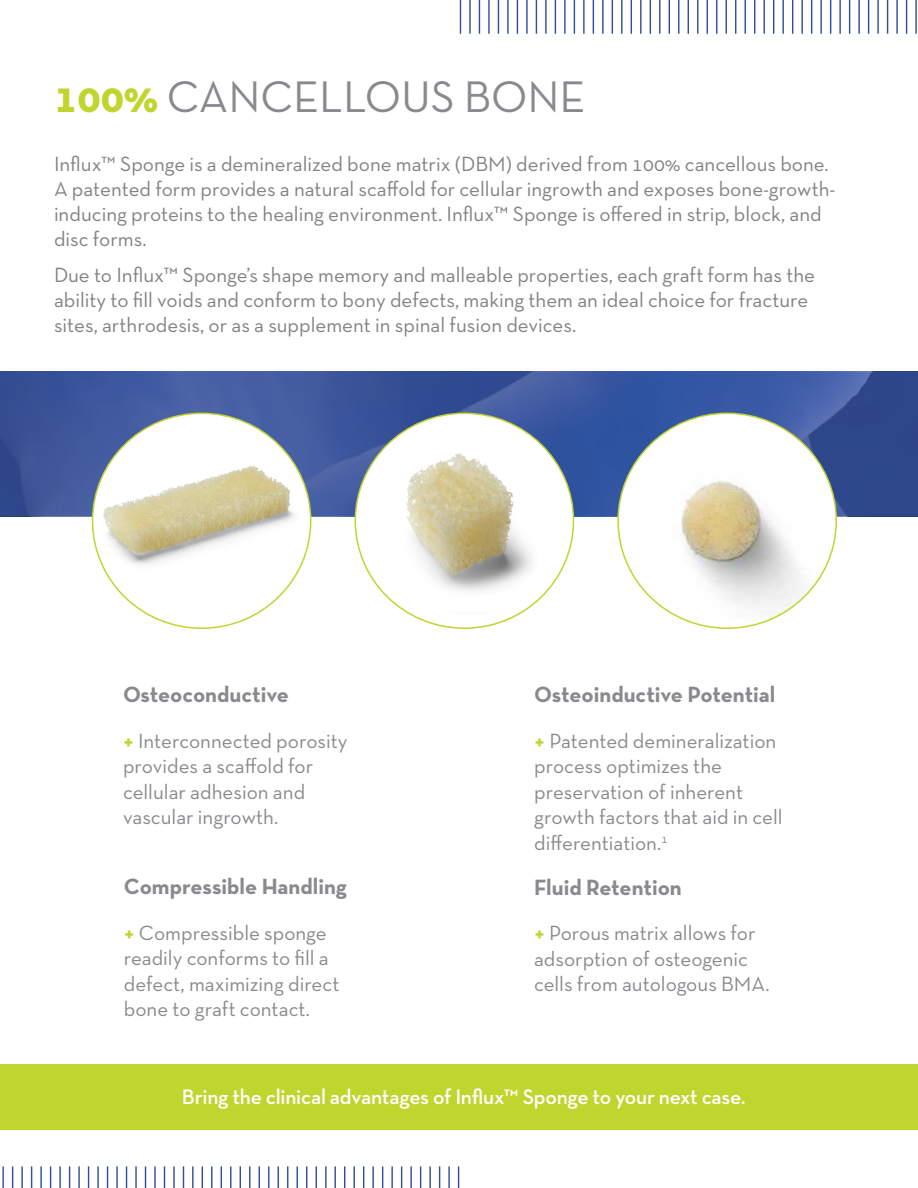
<style>
.page{position:relative;width:918px;height:1188px;background:#fff}
.page>*{position:absolute;margin:0;border:0;box-sizing:border-box;transform-origin:0 0}
.t1{font:45px "Neutra Text TF";color:#898a8e}
.t2{font:700 22.5px "Neutra Text TF";color:#898a8e}
.t3{font:600 21.3px "Neutra Text TF";letter-spacing:-.01em;color:#fff}
.t4{font:21px/25.2px "Neutra Text TF";color:#808285}
.t5{font:21px/25.5px "Neutra Text TF";color:#898a8e}
.s1{font-weight:700;color:#c1d52f}
.s2{font-weight:700;color:#c1d42f}
</style>
<div class="page">
<svg style="left:0;top:371px;width:918px;height:145px;background:#39549a"></svg>
<img style="left:93px;top:413px;width:218px;height:215px">
<img style="left:355px;top:413px;width:218px;height:215px">
<img style="left:618px;top:413px;width:218px;height:215px">
<div style="left:0;top:1064px;width:918px;height:65px;background:#c1d52f"></div>
<svg style="left:458px;top:1166px;width:1px;height:22px"></svg>
<hr style="left:448px;top:1166px;width:2px;height:22px;background:#304c9e">
<svg style="left:439px;top:1166px;width:1px;height:22px"></svg>
<hr style="left:429px;top:1166px;width:2px;height:22px;background:#304c9e">
<svg style="left:420px;top:1166px;width:1px;height:22px"></svg>
<hr style="left:410px;top:1166px;width:2px;height:22px;background:#304c9e">
<svg style="left:401px;top:1166px;width:1px;height:22px"></svg>
<hr style="left:391px;top:1166px;width:2px;height:22px;background:#304c9e">
<svg style="left:382px;top:1166px;width:1px;height:22px"></svg>
<hr style="left:372px;top:1166px;width:2px;height:22px;background:#304c9e">
<svg style="left:363px;top:1166px;width:1px;height:22px"></svg>
<hr style="left:353px;top:1166px;width:2px;height:22px;background:#304c9e">
<svg style="left:344px;top:1166px;width:1px;height:22px"></svg>
<svg style="left:335px;top:1166px;width:1px;height:22px"></svg>
<hr style="left:325px;top:1166px;width:2px;height:22px;background:#304c9e">
<svg style="left:316px;top:1166px;width:1px;height:22px"></svg>
<svg style="left:306px;top:1166px;width:1px;height:22px"></svg>
<svg style="left:297px;top:1166px;width:1px;height:22px"></svg>
<svg style="left:287px;top:1166px;width:1px;height:22px"></svg>
<svg style="left:278px;top:1166px;width:1px;height:22px"></svg>
<svg style="left:268px;top:1166px;width:1px;height:22px"></svg>
<svg style="left:259px;top:1166px;width:1px;height:22px"></svg>
<svg style="left:249px;top:1166px;width:1px;height:22px"></svg>
<svg style="left:240px;top:1166px;width:1px;height:22px"></svg>
<svg style="left:230px;top:1166px;width:1px;height:22px"></svg>
<svg style="left:221px;top:1166px;width:1px;height:22px"></svg>
<hr style="left:211px;top:1166px;width:2px;height:22px;background:#304c9e">
<svg style="left:202px;top:1166px;width:1px;height:22px"></svg>
<hr style="left:192px;top:1166px;width:2px;height:22px;background:#304c9e">
<svg style="left:183px;top:1166px;width:1px;height:22px"></svg>
<hr style="left:173px;top:1166px;width:2px;height:22px;background:#304c9e">
<svg style="left:164px;top:1166px;width:1px;height:22px"></svg>
<hr style="left:154px;top:1166px;width:2px;height:22px;background:#304c9e">
<svg style="left:145px;top:1166px;width:1px;height:22px"></svg>
<hr style="left:135px;top:1166px;width:2px;height:22px;background:#304c9e">
<svg style="left:126px;top:1166px;width:1px;height:22px"></svg>
<hr style="left:116px;top:1166px;width:2px;height:22px;background:#304c9e">
<svg style="left:107px;top:1166px;width:1px;height:22px"></svg>
<hr style="left:97px;top:1166px;width:2px;height:22px;background:#304c9e">
<svg style="left:88px;top:1166px;width:1px;height:22px"></svg>
<hr style="left:78px;top:1166px;width:2px;height:22px;background:#304c9e">
<svg style="left:69px;top:1166px;width:1px;height:22px"></svg>
<hr style="left:59px;top:1166px;width:2px;height:22px;background:#304c9e">
<svg style="left:50px;top:1166px;width:1px;height:22px"></svg>
<hr style="left:40px;top:1166px;width:2px;height:22px;background:#304c9e">
<svg style="left:31px;top:1166px;width:1px;height:22px"></svg>
<hr style="left:21px;top:1166px;width:2px;height:22px;background:#304c9e">
<svg style="left:12px;top:1166px;width:1px;height:22px"></svg>
<hr style="left:2px;top:1166px;width:2px;height:22px;background:#304c9e">
<hr style="left:915px;top:0;width:2px;height:34px;background:#304c9e">
<hr style="left:906px;top:0;width:1px;height:34px;background:#304c9e">
<hr style="left:896px;top:0;width:2px;height:34px;background:#304c9e">
<hr style="left:887px;top:0;width:1px;height:34px;background:#304c9e">
<hr style="left:877px;top:0;width:2px;height:34px;background:#304c9e">
<hr style="left:868px;top:0;width:1px;height:34px;background:#304c9e">
<hr style="left:858px;top:0;width:2px;height:34px;background:#304c9e">
<hr style="left:849px;top:0;width:1px;height:34px;background:#304c9e">
<hr style="left:839px;top:0;width:2px;height:34px;background:#304c9e">
<hr style="left:830px;top:0;width:1px;height:34px;background:#304c9e">
<hr style="left:820px;top:0;width:2px;height:34px;background:#304c9e">
<hr style="left:811px;top:0;width:1px;height:34px;background:#304c9e">
<hr style="left:801px;top:0;width:2px;height:34px;background:#304c9e">
<hr style="left:792px;top:0;width:1px;height:34px;background:#304c9e">
<hr style="left:782px;top:0;width:2px;height:34px;background:#304c9e">
<hr style="left:773px;top:0;width:1px;height:34px;background:#304c9e">
<hr style="left:764px;top:0;width:1px;height:34px;background:#304c9e">
<hr style="left:754px;top:0;width:1px;height:34px;background:#304c9e">
<hr style="left:745px;top:0;width:1px;height:34px;background:#304c9e">
<hr style="left:735px;top:0;width:1px;height:34px;background:#304c9e">
<hr style="left:726px;top:0;width:1px;height:34px;background:#304c9e">
<hr style="left:716px;top:0;width:1px;height:34px;background:#304c9e">
<hr style="left:707px;top:0;width:1px;height:34px;background:#304c9e">
<hr style="left:697px;top:0;width:1px;height:34px;background:#304c9e">
<hr style="left:688px;top:0;width:1px;height:34px;background:#304c9e">
<hr style="left:678px;top:0;width:1px;height:34px;background:#304c9e">
<hr style="left:669px;top:0;width:1px;height:34px;background:#304c9e">
<hr style="left:659px;top:0;width:2px;height:34px;background:#304c9e">
<hr style="left:650px;top:0;width:1px;height:34px;background:#304c9e">
<hr style="left:640px;top:0;width:2px;height:34px;background:#304c9e">
<hr style="left:631px;top:0;width:1px;height:34px;background:#304c9e">
<hr style="left:621px;top:0;width:2px;height:34px;background:#304c9e">
<hr style="left:612px;top:0;width:1px;height:34px;background:#304c9e">
<hr style="left:602px;top:0;width:2px;height:34px;background:#304c9e">
<hr style="left:593px;top:0;width:1px;height:34px;background:#304c9e">
<hr style="left:583px;top:0;width:2px;height:34px;background:#304c9e">
<hr style="left:574px;top:0;width:1px;height:34px;background:#304c9e">
<hr style="left:564px;top:0;width:2px;height:34px;background:#304c9e">
<hr style="left:555px;top:0;width:1px;height:34px;background:#304c9e">
<hr style="left:545px;top:0;width:2px;height:34px;background:#304c9e">
<hr style="left:536px;top:0;width:1px;height:34px;background:#304c9e">
<hr style="left:526px;top:0;width:2px;height:34px;background:#304c9e">
<hr style="left:517px;top:0;width:1px;height:34px;background:#304c9e">
<hr style="left:507px;top:0;width:2px;height:34px;background:#304c9e">
<hr style="left:498px;top:0;width:1px;height:34px;background:#304c9e">
<hr style="left:488px;top:0;width:2px;height:34px;background:#304c9e">
<hr style="left:479px;top:0;width:1px;height:34px;background:#304c9e">
<hr style="left:469px;top:0;width:2px;height:34px;background:#304c9e">
<hr style="left:460px;top:0;width:1px;height:34px;background:#304c9e">
<h1 class="t1" style="left:54px;top:70px;width:533px"><span class="s1">100%</span> CANCELLOUS BONE</h1>
<p class="t4" style="left:54px;top:151px;width:783px">Influx™ Sponge is a demineralized bone matrix (DBM) derived from 100% cancellous bone.<br>A patented form provides a natural scaffold for cellular ingrowth and exposes bone-growth&shy;inducing proteins to the healing environment. Influx™ Sponge is offered in strip, block, and disc forms.</p>
<p class="t4" style="left:54px;top:262px;width:763px">Due to Influx™ Sponge’s shape memory and malleable properties, each graft form has the ability to fill voids and conform to bony defects, making them an ideal choice for fracture sites, arthrodesis, or as a supplement in spinal fusion devices.</p>
<p class="t2" style="left:123px;top:680px;width:167px">Osteoconductive</p>
<p class="t5" style="left:123px;top:727px;width:226px"><span class="s2">+</span> Interconnected porosity provides a scaffold for cellular adhesion and vascular ingrowth.</p>
<p class="t2" style="left:124px;top:873px;width:224px">Compressible Handling</p>
<p class="t5" style="left:124px;top:920px;width:217px"><span class="s2">+</span> Compressible sponge readily conforms to fill a defect, maximizing direct bone to graft contact.</p>
<p class="t2" style="left:534px;top:680px;width:243px">Osteoinductive Potential</p>
<p class="t5" style="left:534px;top:727px;width:250px"><span class="s2">+</span> Patented demineralization process optimizes the preservation of inherent growth factors that aid in cell differentiation.<sup>1</sup></p>
<p class="t2" style="left:534px;top:873px;width:149px">Fluid Retention</p>
<p class="t5" style="left:534px;top:920px;width:237px"><span class="s2">+</span> Porous matrix allows for adsorption of osteogenic cells from autologous BMA.</p>
<p class="t3" style="left:182px;top:1084px;width:565px">Bring the clinical advantages of Influx™ Sponge to your next case.</p>
</div>
